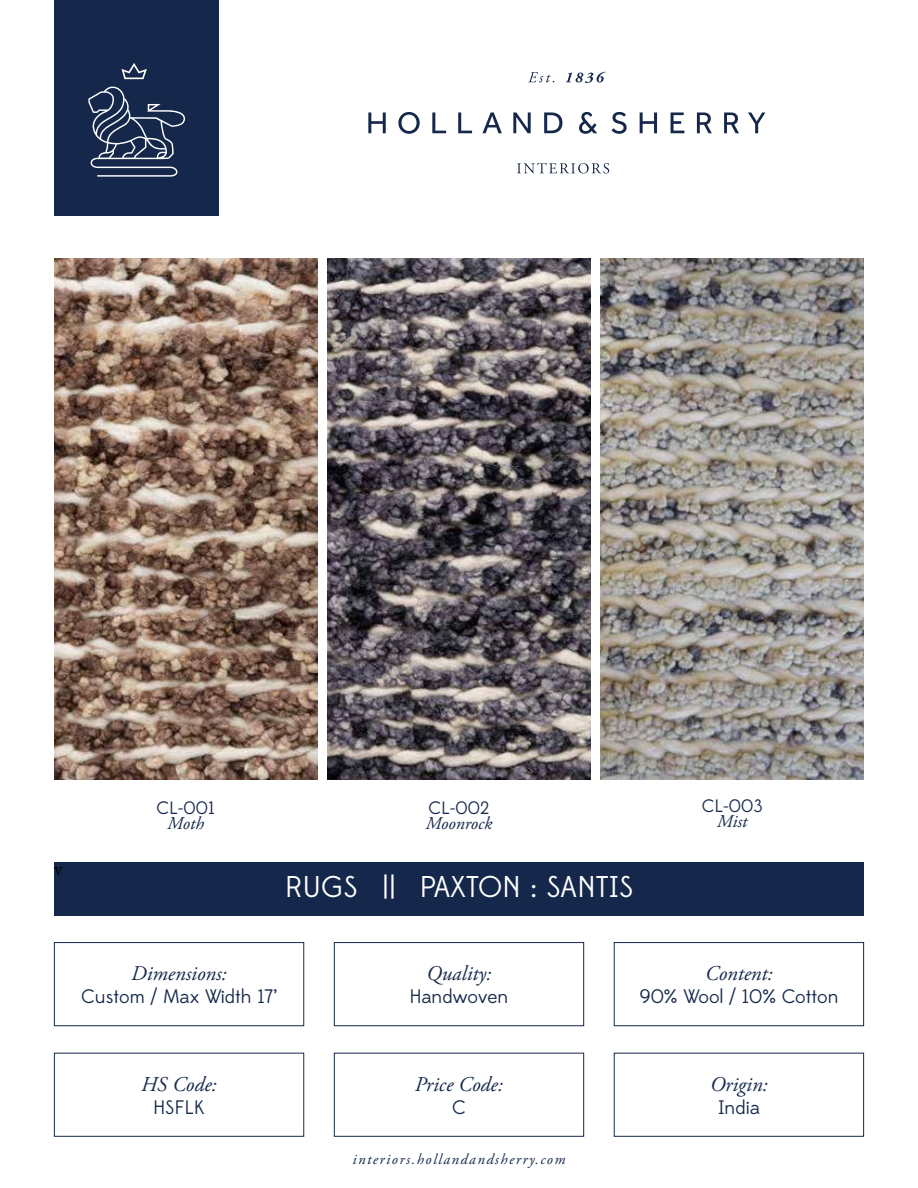
<style>
.page{position:relative;width:918px;height:1188px;background:#fff}
.page>*{position:absolute;margin:0;border:0;box-sizing:border-box;transform-origin:0 0}
.t1{font:30px "Edmondsans";color:#fff}
.t2{font:italic 21px "Adobe Garamond Pro";color:#15284b}
.t3{font:19.5px "Edmondsans";color:#15284b}
.t4{font:18px "Edmondsans";color:#15284b}
.t5{font:italic 18px "Adobe Garamond Pro";color:#15284b}
.t6{font:18px "Minion Pro";color:#000}
.t7{font:italic 15px "Adobe Garamond Pro";letter-spacing:.1em;color:#15284b}
</style>
<div class="page">
<img style="left:54px;top:258px;width:263px;height:522px">
<div style="left:54px;top:862px;width:810px;height:54px;background:#15284b"></div>
<div style="left:54px;top:0;width:165px;height:216px;background:#15284b"></div>
<svg style="left:122px;top:63px;width:25px;height:16px"></svg>
<svg style="left:88px;top:86px;width:96px;height:90px"></svg>
<div style="left:54px;top:942px;width:250px;height:84px;border:1px solid #15284b"></div>
<svg style="left:517px;top:163px;width:92px;height:10px"></svg>
<svg style="left:528px;top:72px;width:26px;height:10px"></svg>
<svg style="left:566px;top:72px;width:40px;height:11px"></svg>
<svg style="left:368px;top:112px;width:18px;height:21px"></svg>
<svg style="left:398px;top:112px;width:22px;height:22px"></svg>
<svg style="left:432px;top:112px;width:14px;height:21px"></svg>
<svg style="left:458px;top:112px;width:14px;height:21px"></svg>
<svg style="left:482px;top:112px;width:20px;height:21px"></svg>
<svg style="left:513px;top:112px;width:18px;height:21px"></svg>
<svg style="left:544px;top:112px;width:18px;height:21px"></svg>
<svg style="left:579px;top:112px;width:18px;height:22px"></svg>
<svg style="left:611px;top:112px;width:16px;height:22px"></svg>
<svg style="left:640px;top:112px;width:17px;height:21px"></svg>
<svg style="left:671px;top:112px;width:13px;height:21px"></svg>
<svg style="left:697px;top:112px;width:15px;height:21px"></svg>
<svg style="left:724px;top:112px;width:15px;height:21px"></svg>
<svg style="left:748px;top:112px;width:17px;height:21px"></svg>
<div style="left:334px;top:942px;width:250px;height:84px;border:1px solid #15284b"></div>
<div style="left:614px;top:942px;width:250px;height:84px;border:1px solid #15284b"></div>
<div style="left:54px;top:1053px;width:250px;height:84px;border:1px solid #15284b"></div>
<div style="left:334px;top:1053px;width:250px;height:84px;border:1px solid #15284b"></div>
<div style="left:614px;top:1053px;width:250px;height:84px;border:1px solid #15284b"></div>
<img style="left:601px;top:258px;width:263px;height:522px">
<img style="left:327px;top:258px;width:264px;height:522px">
<p class="t6" style="left:54px;top:857px;width:10px">v</p>
<p class="t4" style="left:157px;top:797px;width:60px">CL-001</p>
<p class="t5" style="left:168px;top:812px;width:38px">Moth</p>
<p class="t4" style="left:428px;top:797px;width:63px">CL-002</p>
<p class="t5" style="left:426px;top:812px;width:68px">Moonrock</p>
<h1 class="t1" style="left:285px;top:870px;width:350px">RUGS || PAXTON : SANTIS</h1>
<p class="t4" style="left:702px;top:795px;width:62px">CL-003</p>
<p class="t5" style="left:717px;top:810px;width:32px">Mist</p>
<p class="t2" style="left:131px;top:961px;width:97px">Dimensions:</p>
<p class="t3" style="left:81px;top:986px;width:197px">Custom / Max Width 17’</p>
<p class="t2" style="left:427px;top:961px;width:66px">Quality:</p>
<p class="t3" style="left:410px;top:986px;width:100px">Handwoven</p>
<p class="t2" style="left:705px;top:961px;width:69px">Content:</p>
<p class="t3" style="left:639px;top:986px;width:201px">90% Wool / 10% Cotton</p>
<p class="t2" style="left:141px;top:1071px;width:77px">HS Code:</p>
<p class="t3" style="left:153px;top:1096px;width:53px">HSFLK</p>
<p class="t2" style="left:415px;top:1071px;width:90px">Price Code:</p>
<p class="t3" style="left:452px;top:1096px;width:15px">C</p>
<p class="t7" style="left:353px;top:1151px;width:214px">interiors.hollandandsherry.com</p>
<p class="t2" style="left:710px;top:1071px;width:59px">Origin:</p>
<p class="t3" style="left:718px;top:1096px;width:43px">India</p>
</div>
